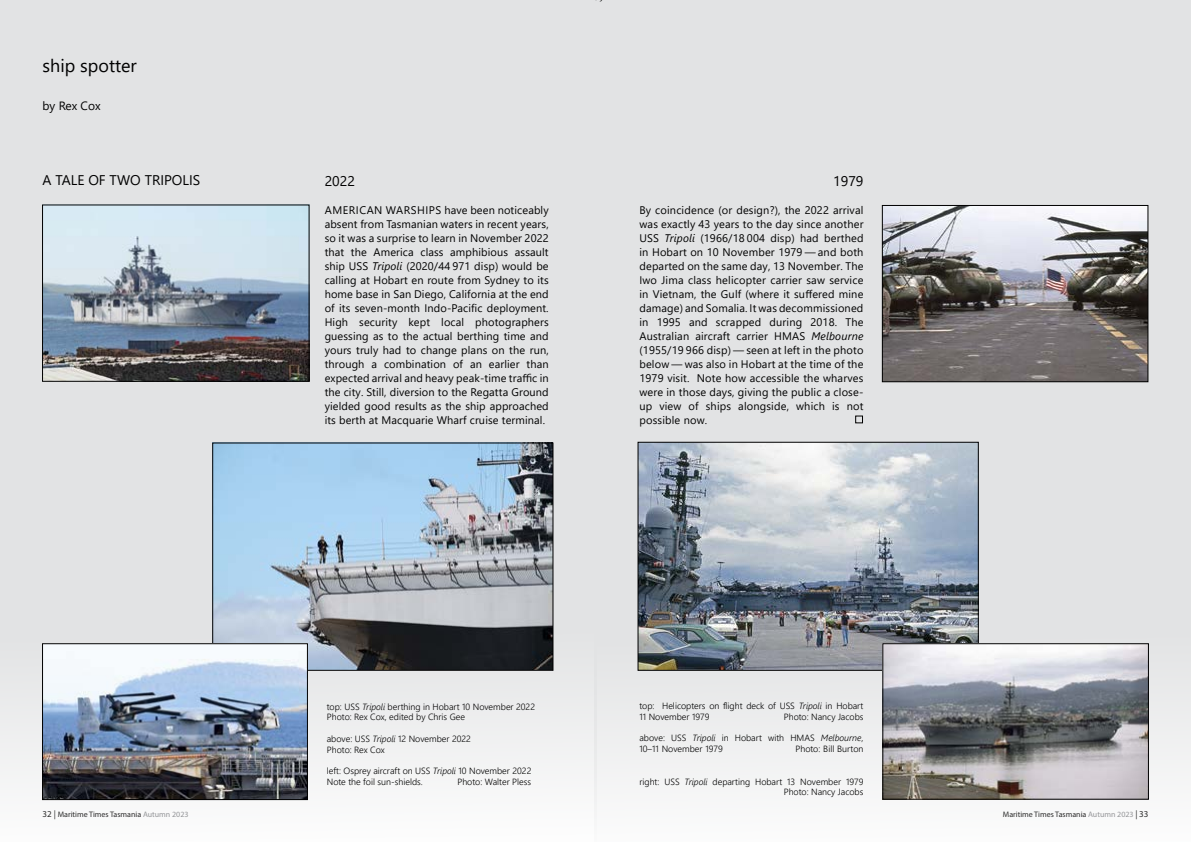
<style>
.page{position:relative;width:1191px;height:842px;background:#fff}
.page>*{position:absolute;margin:0;border:0;box-sizing:border-box;transform-origin:0 0}
.t1{font:18px "Segoe UI";color:#000}
.t2{font:14px "Segoe UI";color:#000}
.t3{font:12px "Segoe UI";color:#000}
.t4{font:italic 700 12px "Times New Roman";color:#000}
.t5{font:11px/14px "Segoe UI";letter-spacing:.01em;color:#000;text-align:justify}
.t6{font:300 9px/10.8px "Segoe UI";color:#000}
.t7{font:8px "Myriad Pro";color:#000}
.s1{font-style:italic}
.s2{font-size:9px}
.s3{color:#828487}
</style>
<div class="page">
<div style="left:0;top:0;width:596px;height:842px;background:#e2e3e4"></div>
<img style="left:215px;top:445px;width:336px;height:223px">
<div style="left:213px;top:443px;width:340px;height:227px;border:1px solid #000"></div>
<img style="left:44px;top:207px;width:263px;height:172px">
<div style="left:42px;top:205px;width:267px;height:176px;border:1px solid #000"></div>
<img style="left:44px;top:646px;width:261px;height:152px">
<div style="left:42px;top:644px;width:265px;height:156px;border:1px solid #000"></div>
<div style="left:594px;top:0;width:597px;height:842px;background:#e2e3e4"></div>
<img style="left:884px;top:207px;width:262px;height:173px">
<div style="left:882px;top:205px;width:266px;height:177px;border:1px solid #000"></div>
<img style="left:640px;top:444px;width:336px;height:224px">
<div style="left:638px;top:442px;width:340px;height:228px;border:1px solid #000"></div>
<img style="left:884px;top:646px;width:262px;height:151px">
<div style="left:855px;top:416px;width:7px;height:7px;border:1px solid #000"></div>
<h1 class="t1" style="left:43px;top:49px;width:96px">ship spotter</h1>
<p class="t3" style="left:43px;top:95px;width:60px">by Rex Cox</p>
<p class="t2" style="left:43px;top:167px;width:159px">A TALE OF TWO TRIPOLIS</p>
<p class="t4" style="left:600px;top:-12px;width:4px">,</p>
<p class="t2" style="left:325px;top:168px;width:32px">2022</p>
<p class="t5" style="left:325px;top:202px;width:225px">AMERICAN WARSHIPS have been noticeably absent from Tasmanian waters in recent years, so it was a surprise to learn in November 2022 that the America class amphibious assault ship USS <span class="s1">Tripoli</span> (2020/44 971 disp) would be calling at Hobart en route from Sydney to its home base in San Diego, California at the end of its seven-month Indo-Pacific deployment.<br>High security kept local photographers guessing as to the actual berthing time and yours truly had to change plans on the run, through a combination of an earlier than expected arrival and heavy peak-time traffic in the city. Still, diversion to the Regatta Ground yielded good results as the ship approached its berth at Macquarie Wharf cruise terminal.</p>
<p class="t2" style="left:833px;top:168px;width:32px">1979</p>
<p class="t5" style="left:639px;top:202px;width:225px">By coincidence (or design?), the 2022 arrival was exactly 43 years to the day since another USS <span class="s1">Tripoli</span> (1966/18 004 disp) had berthed in Hobart on 10 November 1979 — and both departed on the same day, 13 November. The Iwo Jima class helicopter carrier saw service in Vietnam, the Gulf (where it suffered mine damage) and Somalia. It was decommissioned in 1995 and scrapped during 2018. The Australian aircraft carrier HMAS <span class="s1">Melbourne </span>(1955/19 966 disp) — seen at left in the photo below — was also in Hobart at the time of the 1979 visit. Note how accessible the wharves were in those days, giving the public a close&shy;up view of ships alongside, which is not possible now.</p>
<p class="t6" style="left:327px;top:700px;width:210px">top: USS <span class="s1">Tripoli</span> berthing in Hobart 10 November 2022<br>Photo: Rex Cox, edited by Chris Gee</p>
<p class="t6" style="left:327px;top:732px;width:146px">above: USS <span class="s1">Tripoli</span> 12 November 2022<br>Photo: Rex Cox</p>
<p class="t6" style="left:327px;top:765px;width:206px">left: Osprey aircraft on USS <span class="s1">Tripoli</span> 10 November 2022<br>Note the foil sun-shields.</p>
<p class="t6" style="left:457px;top:776px;width:75px">Photo: Walter Pless</p>
<p class="t6" style="left:639px;top:700px;width:225px">top: Helicopters on flight deck of USS <span class="s1">Tripoli</span> in Hobart<br>11 November 1979</p>
<p class="t6" style="left:783px;top:710px;width:81px">Photo: Nancy Jacobs</p>
<p class="t6" style="left:639px;top:732px;width:225px">above: USS <span class="s1">Tripoli</span> in Hobart with HMAS <span class="s1">Melbourne</span>,<br>10–11 November 1979</p>
<p class="t6" style="left:795px;top:743px;width:70px">Photo: Bill Burton</p>
<p class="t6" style="left:639px;top:775px;width:225px;text-align:right">right: USS <span class="s1">Tripoli</span> departing Hobart 13 November 1979<br>Photo: Nancy Jacobs</p>
<p class="t7" style="left:43px;top:809px;width:147px"><span class="s2">32 |</span> Maritime Times Tasmania <span class="s3">Autumn 2023</span></p>
<p class="t7" style="left:1002px;top:809px;width:147px">Maritime Times Tasmania <span class="s3">Autumn 2023</span> <span class="s2">| 33</span></p>
</div>
